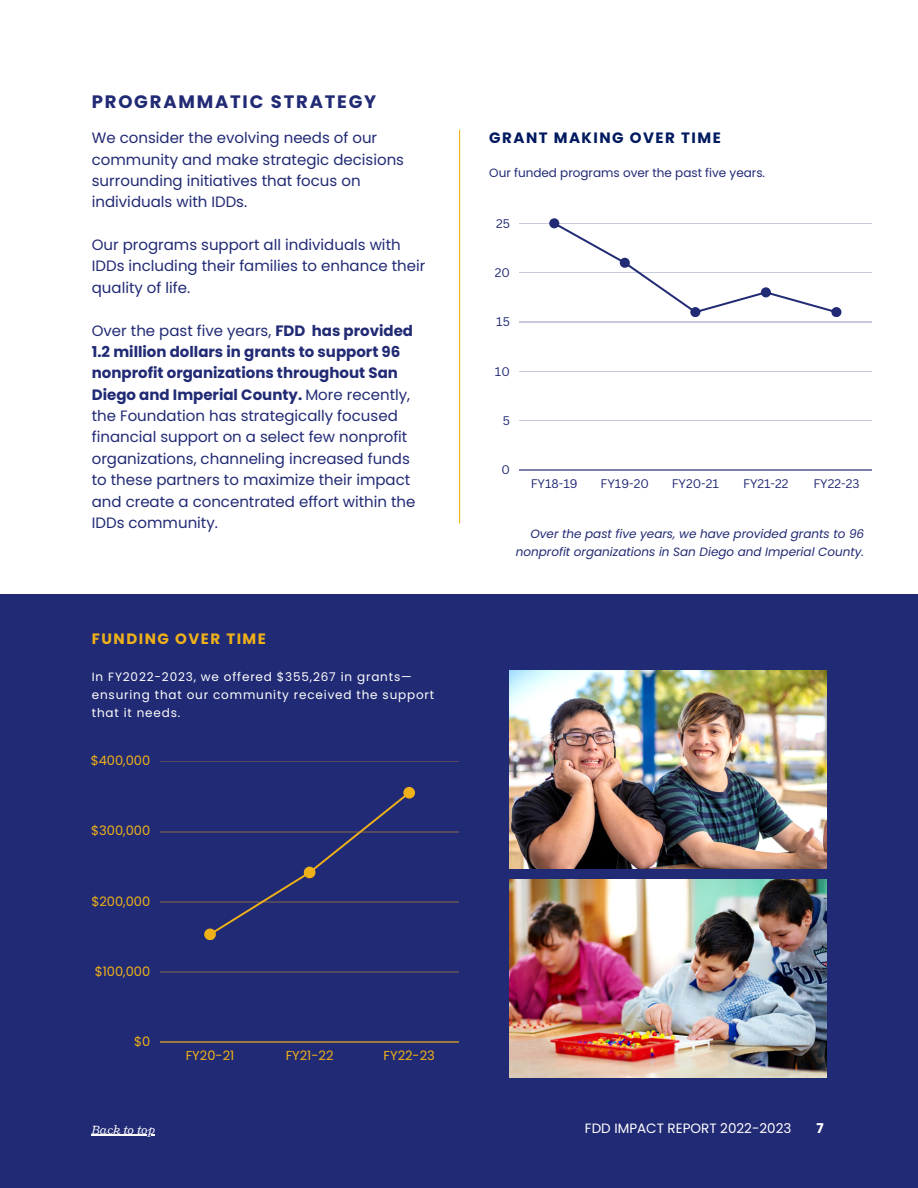
<style>
.page{position:relative;width:918px;height:1188px;background:#fff}
.page>*{position:absolute;margin:0;border:0;box-sizing:border-box;transform-origin:0 0}
.t1{font:700 18px "Poppins";letter-spacing:.1em;color:#212a74}
.t2{font:15px/21.3px "Poppins";color:#212a74}
.t3{font:700 15px "Poppins";letter-spacing:.1em;color:#01195f}
.t4{font:700 15px "Poppins";letter-spacing:.1em;color:#efb119}
.t5{font:13.5px "Poppins";color:#fff}
.t6{font:italic 13.5px "Radley";color:#fff}
.t7{font:700 13.5px "Poppins";color:#fff}
.t8{font:13.05px "Poppins";color:#efb119}
.t9{font:12.15px "Canva Sans";color:#212a74}
.t10{font:italic 12px/18px "Poppins";color:#212a74;text-align:right}
.t11{font:12px/18px "Poppins";letter-spacing:.07em;color:#fff}
.t12{font:12px "Poppins";color:#212a74}
.s1{font-weight:700}
</style>
<div class="page">
<div style="left:0;top:594px;width:918px;height:594px;background:#212a74"></div>
<hr style="left:519px;top:223px;width:353px;height:1px;background:#212a74">
<hr style="left:519px;top:272px;width:353px;height:1px;background:#212a74">
<hr style="left:519px;top:322px;width:353px;height:1px;background:#212a74">
<hr style="left:519px;top:371px;width:353px;height:1px;background:#212a74">
<hr style="left:519px;top:420px;width:353px;height:1px;background:#212a74">
<hr style="left:519px;top:470px;width:353px;height:1px;background:#212a74">
<svg style="left:549px;top:218px;width:292px;height:99px"></svg>
<hr style="left:160px;top:761px;width:299px;height:1px;background:#efb119">
<hr style="left:160px;top:831px;width:299px;height:1px;background:#efb119">
<hr style="left:160px;top:901px;width:299px;height:1px;background:#efb119">
<hr style="left:160px;top:972px;width:299px;height:1px;background:#efb119">
<hr style="left:160px;top:1042px;width:299px;height:1px;background:#efb119">
<svg style="left:204px;top:787px;width:211px;height:153px"></svg>
<img style="left:509px;top:670px;width:318px;height:198px">
<img style="left:509px;top:880px;width:318px;height:198px">
<hr style="left:459px;top:130px;width:1px;height:393px;background:#efb119">
<hr style="left:92px;top:1135px;width:63px;height:1px;background:#fff">
<p class="t1" style="left:92px;top:90px;width:286px">PROGRAMMATIC STRATEGY</p>
<p class="t2" style="left:92px;top:127px;width:314px">We consider the evolving needs of our community and make strategic decisions surrounding initiatives that focus on individuals with IDDs.</p>
<p class="t2" style="left:92px;top:234px;width:335px">Our programs support all individuals with<br>IDDs including their families to enhance their quality of life.</p>
<p class="t2" style="left:92px;top:320px;width:325px">Over the past five years, <span class="s1">FDD has provided 1.2 million dollars in grants to support 96 nonprofit organizations throughout San Diego and Imperial County.</span> More recently, the Foundation has strategically focused financial support on a select few nonprofit organizations, channeling increased funds to these partners to maximize their impact and create a concentrated effort within the IDDs community.</p>
<p class="t4" style="left:92px;top:628px;width:176px">FUNDING OVER TIME</p>
<p class="t11" style="left:92px;top:667px;width:344px">In FY2022-2023, we offered $355,267 in grants— ensuring that our community received the support that it needs.</p>
<p class="t8" style="left:91px;top:751px;width:61px">$400,000</p>
<p class="t8" style="left:91px;top:822px;width:61px">$300,000</p>
<p class="t8" style="left:91px;top:892px;width:60px">$200,000</p>
<p class="t8" style="left:95px;top:962px;width:57px">$100,000</p>
<p class="t8" style="left:134px;top:1033px;width:18px">$0</p>
<p class="t6" style="left:92px;top:1121px;width:65px">Back to top</p>
<p class="t8" style="left:186px;top:1047px;width:50px">FY20-21</p>
<p class="t8" style="left:286px;top:1047px;width:49px">FY21-22</p>
<p class="t8" style="left:384px;top:1047px;width:53px">FY22-23</p>
<p class="t3" style="left:489px;top:127px;width:233px">GRANT MAKING OVER TIME</p>
<p class="t12" style="left:489px;top:164px;width:277px">Our funded programs over the past five years.</p>
<p class="t9" style="left:496px;top:215px;width:15px">25</p>
<p class="t9" style="left:495px;top:264px;width:17px">20</p>
<p class="t9" style="left:496px;top:313px;width:15px">15</p>
<p class="t9" style="left:495px;top:363px;width:16px">10</p>
<p class="t9" style="left:503px;top:412px;width:9px">5</p>
<p class="t9" style="left:501px;top:461px;width:10px">0</p>
<p class="t9" style="left:531px;top:475px;width:48px">FY18-19</p>
<p class="t9" style="left:601px;top:475px;width:50px">FY19-20</p>
<p class="t9" style="left:672px;top:475px;width:49px">FY20-21</p>
<p class="t9" style="left:743px;top:475px;width:47px">FY21-22</p>
<p class="t9" style="left:813px;top:475px;width:47px">FY22-23</p>
<p class="t10" style="left:516px;top:525px;width:350px">Over the past five years, we have provided grants to 96 nonprofit organizations in San Diego and Imperial County.</p>
<p class="t5" style="left:585px;top:1118px;width:208px">FDD IMPACT REPORT 2022-2023</p>
<p class="t7" style="left:817px;top:1118px;width:9px">7</p>
</div>
